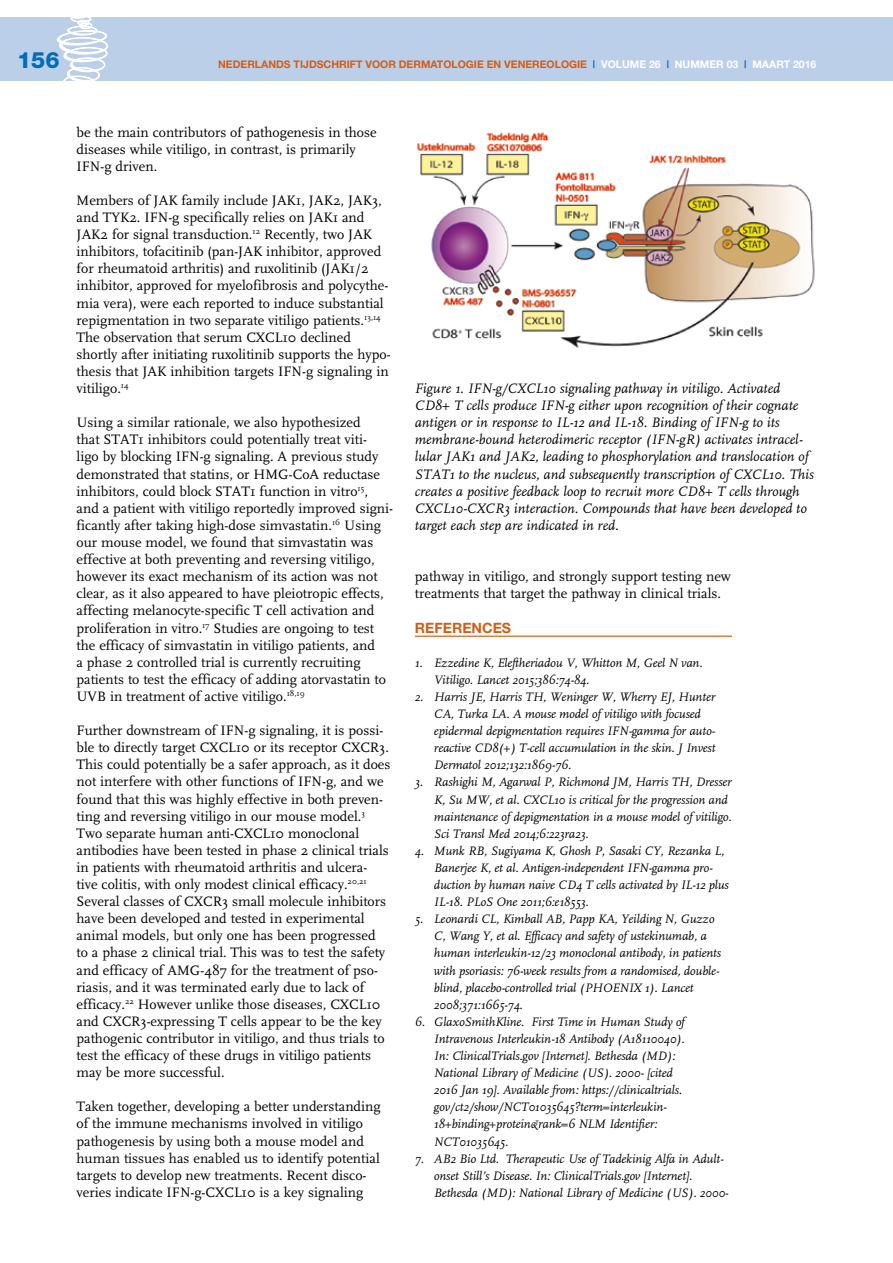
<style>
.page{position:relative;width:893px;height:1263px;background:#fff}
.page>*{position:absolute;margin:0;border:0;box-sizing:border-box;transform-origin:0 0}
.t1{font:800 22.5px "Helvetica Neue";color:#006eb6}
.t2{font:14.25px/17.1px "FF Scala";color:#000}
.t3{font:italic 14.25px/17.1px "FF Scala";color:#000}
.t4{font:700 14.25px "Helvetica Neue";color:#d25e16}
.t5{font:italic 12.75px/17.1px "FF Scala";letter-spacing:-.01em;color:#000}
.t6{font:700 10.5px "Helvetica Neue";color:#d25e16}
.t7{font:700 10.5px "Helvetica Neue";color:#fff}
.s1{color:#006eb6}
.s2{color:#fff}
</style>
<div class="page">
<div style="left:0;top:17px;width:893px;height:64px;background:#bccfe9"></div>
<svg style="left:57px;top:17px;width:51px;height:64px"></svg>
<hr style="left:415px;top:636px;width:317px;height:1px;background:#d25e16">
<img style="left:417px;top:132px;width:398px;height:216px">
<h1 class="t1" style="left:17px;top:47px;width:44px">156</h1>
<p class="t6" style="left:218px;top:58px;width:543px">NEDERLANDS TIJDSCHRIFT VOOR DERMATOLOGIE EN VENEREOLOGIE <span class="s1">|</span> <span class="s2">VOLUME 26</span> <span class="s1">|</span> <span class="s2">NUMMER 03</span> <span class="s1">|</span> <span class="s2">MAART</span></p>
<p class="t7" style="left:793px;top:58px;width:25px">2016</p>
<p class="t2" style="left:77px;top:124px;width:302px">be the main contributors of pathogenesis in those diseases while vitiligo, in contrast, is primarily<br>IFN-g driven.</p>
<p class="t2" style="left:77px;top:192px;width:316px">Members of JAK family include JAK1, JAK2, JAK3, and TYK2. IFN-g specifically relies on JAK1 and JAK2 for signal transduction.<sup>12</sup> Recently, two JAK inhibitors, tofacitinib (pan-JAK inhibitor, approved for rheumatoid arthritis) and ruxolitinib (JAK1/2 inhibitor, approved for myelofibrosis and polycythe&shy;mia vera), were each reported to induce substantial repigmentation in two separate vitiligo patients.<sup>13,14<br></sup>The observation that serum CXCL10 declined shortly after initiating ruxolitinib supports the hypo&shy;thesis that JAK inhibition targets IFN-g signaling in vitiligo.<sup>14</sup></p>
<p class="t2" style="left:77px;top:414px;width:318px">Using a similar rationale, we also hypothesized<br>that STAT1 inhibitors could potentially treat viti-<br>ligo by blocking IFN-g signaling. A previous study demonstrated that statins, or HMG-CoA reductase inhibitors, could block STAT1 function in vitro<sup>15</sup>, and a patient with vitiligo reportedly improved signi&shy;ficantly after taking high-dose simvastatin.<sup>16</sup> Using our mouse model, we found that simvastatin was effective at both preventing and reversing vitiligo, however its exact mechanism of its action was not clear, as it also appeared to have pleiotropic effects, affecting melanocyte-specific T cell activation and proliferation in vitro.<sup>17</sup> Studies are ongoing to test the efficacy of simvastatin in vitiligo patients, and<br>a phase 2 controlled trial is currently recruiting patients to test the efficacy of adding atorvastatin to UVB in treatment of active vitiligo.<sup>18,19</sup></p>
<p class="t2" style="left:77px;top:722px;width:315px">Further downstream of IFN-g signaling, it is possi&shy;ble to directly target CXCL10 or its receptor CXCR3.<br>This could potentially be a safer approach, as it does not interfere with other functions of IFN-g, and we found that this was highly effective in both preven&shy;ting and reversing vitiligo in our mouse model.<sup>3<br></sup>Two separate human anti-CXCL10 monoclonal antibodies have been tested in phase 2 clinical trials in patients with rheumatoid arthritis and ulcera&shy;tive colitis, with only modest clinical efficacy.<sup>20,21<br></sup>Several classes of CXCR3 small molecule inhibitors have been developed and tested in experimental animal models, but only one has been progressed to a phase 2 clinical trial. This was to test the safety and efficacy of AMG-487 for the treatment of pso&shy;riasis, and it was terminated early due to lack of efficacy.<sup>22</sup> However unlike those diseases, CXCL10 and CXCR3-expressing T cells appear to be the key pathogenic contributor in vitiligo, and thus trials to test the efficacy of these drugs in vitiligo patients may be more successful.</p>
<p class="t2" style="left:77px;top:1098px;width:306px">Taken together, developing a better understanding of the immune mechanisms involved in vitiligo pathogenesis by using both a mouse model and human tissues has enabled us to identify potential targets to develop new treatments. Recent disco&shy;veries indicate IFN-g-CXCL10 is a key signaling</p>
<p class="t3" style="left:415px;top:380px;width:400px">Figure 1. IFN-g/CXCL10 signaling pathway in vitiligo. Activated CD8+ T cells produce IFN-g either upon recognition of their cognate antigen or in response to IL-12 and IL-18. Binding of IFN-g to its membrane-bound heterodimeric receptor (IFN-gR) activates intracel&shy;lular JAK1 and JAK2, leading to phosphorylation and translocation of STAT1 to the nucleus, and subsequently transcription of CXCL10. This creates a positive feedback loop to recruit more CD8+ T cells through CXCL10-CXCR3 interaction. Compounds that have been developed to target each step are indicated in red.</p>
<p class="t2" style="left:415px;top:568px;width:318px">pathway in vitiligo, and strongly support testing new treatments that target the pathway in clinical trials.</p>
<p class="t4" style="left:415px;top:619px;width:21px">REFERENCES</p>
<p class="t5" style="left:434px;top:654px;width:270px;text-indent:-19px">1. Ezzedine K, Eleftheriadou V, Whitton M, Geel N van.<br>Vitiligo. Lancet 2015;386:74-84.</p>
<p class="t5" style="left:434px;top:689px;width:283px;text-indent:-19px">2. Harris JE, Harris TH, Weninger W, Wherry EJ, Hunter CA, Turka LA. A mouse model of vitiligo with focused epidermal depigmentation requires IFN-gamma for auto&shy;reactive CD8(+) T-cell accumulation in the skin. J Invest Dermatol 2012;132:1869-76.</p>
<p class="t5" style="left:434px;top:774px;width:299px;text-indent:-19px">3. Rashighi M, Agarwal P, Richmond JM, Harris TH, Dresser K, Su MW, et al. CXCL10 is critical for the progression and maintenance of depigmentation in a mouse model of vitiligo.<br>Sci Transl Med 2014;6:223ra23.</p>
<p class="t5" style="left:434px;top:842px;width:296px;text-indent:-19px">4. Munk RB, Sugiyama K, Ghosh P, Sasaki CY, Rezanka L, Banerjee K, et al. Antigen-independent IFN-gamma pro&shy;duction by human naive CD4 T cells activated by IL-12 plus IL-18. PLoS One 2011;6:e18553.</p>
<p class="t5" style="left:434px;top:911px;width:289px;text-indent:-19px">5. Leonardi CL, Kimball AB, Papp KA, Yeilding N, Guzzo C, Wang Y, et al. Efficacy and safety of ustekinumab, a human interleukin-12/23 monoclonal antibody, in patients with psoriasis: 76-week results from a randomised, double&shy;blind, placebo-controlled trial (PHOENIX 1). Lancet 2008;371:1665-74.</p>
<p class="t5" style="left:434px;top:1013px;width:252px;text-indent:-19px">6. GlaxoSmithKline. First Time in Human Study of Intravenous Interleukin-18 Antibody (A18110040).<br>In: ClinicalTrials.gov [Internet]. Bethesda (MD):<br>National Library of Medicine (US). 2000- [cited 2016 Jan 19]. Available from: https://clinicaltrials. gov/ct2/show/NCT01035645?term=interleukin-18+binding+protein&amp;rank=6 NLM Identifier:<br>NCT01035645.</p>
<p class="t5" style="left:434px;top:1150px;width:296px;text-indent:-19px">7. AB2 Bio Ltd. Therapeutic Use of Tadekinig Alfa in Adult&shy;onset Still’s Disease. In: ClinicalTrials.gov [Internet].<br>Bethesda (MD): National Library of Medicine (US). 2000-</p>
</div>
